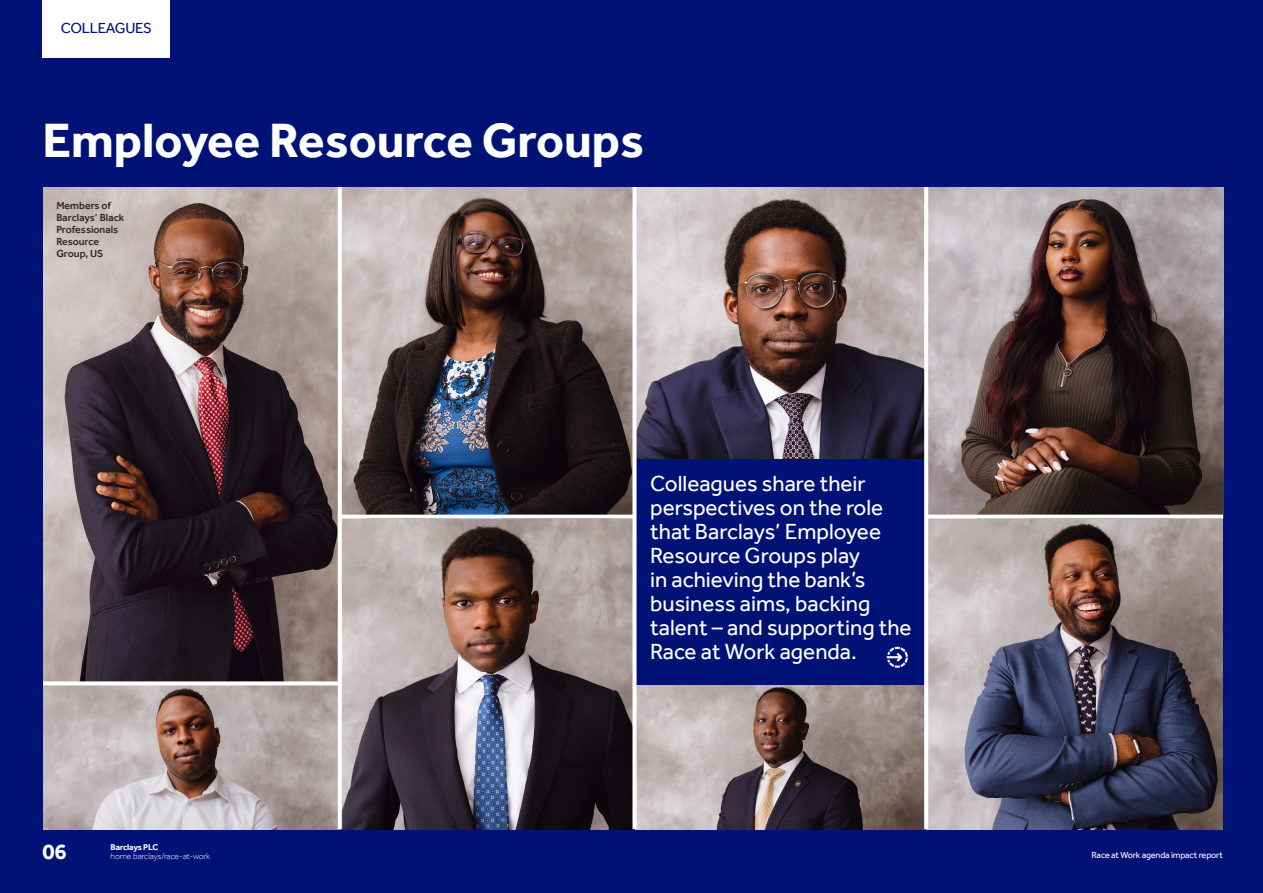
<style>
.page{position:relative;width:1263px;height:893px;background:#001276}
.page>*{position:absolute;margin:0;border:0;box-sizing:border-box;transform-origin:0 0}
._1__Headline{font:700 49.5px "Effra";color:#fff}
._2__Sell{font:22.5px/24px "Effra";color:#fff}
.t1{font:700 22.5px "Effra";color:#fff}
._2__Sell-2{font:15px "Effra";letter-spacing:-.02em;color:#001276}
._3__BODY_COPY{font:500 10.5px/12px "Effra";color:#272727}
.t2{font:9px "Effra";letter-spacing:-.015em;color:#fff}
.t3{font:300 8.7px "Effra";letter-spacing:-.015em;color:#fff}
.t4{font:700 8.7px "Effra";letter-spacing:-.015em;color:#fff}
</style>
<div class="page">
<div style="left:43px;top:0;width:127px;height:57px;background:#fff"></div>
<img style="left:636px;top:684px;width:288px;height:145px">
<img style="left:342px;top:519px;width:290px;height:310px">
<img style="left:928px;top:519px;width:295px;height:310px">
<img style="left:342px;top:187px;width:290px;height:328px">
<img style="left:928px;top:187px;width:295px;height:328px">
<img style="left:43px;top:187px;width:295px;height:642px">
<img style="left:636px;top:187px;width:288px;height:272px">
<hr style="left:338px;top:187px;width:4px;height:642px;background:#fff">
<svg style="left:342px;top:515px;width:290px;height:4px"></svg>
<svg style="left:43px;top:681px;width:295px;height:4px"></svg>
<svg style="left:928px;top:515px;width:295px;height:4px"></svg>
<svg style="left:887px;top:647px;width:21px;height:21px"></svg>
<svg style="left:924px;top:187px;width:4px;height:642px;fill:#fff"></svg>
<svg style="left:632px;top:187px;width:4px;height:642px;fill:#fff"></svg>
<p class="_2__Sell-2" style="left:61px;top:19px;width:92px">COLLEAGUES</p>
<p class="_1__Headline" style="left:43px;top:111px;width:603px">Employee Resource Groups</p>
<p class="_3__BODY_COPY" style="left:56px;top:199px;width:69px">Members of<br>Barclays’ Black<br>Professionals<br>Resource<br>Group, US</p>
<p class="t4" style="left:111px;top:841px;width:49px">Barclays PLC</p>
<p class="t1" style="left:43px;top:838px;width:26px">06</p>
<p class="t3" style="left:111px;top:850px;width:101px">home.barclays/race-at-work</p>
<p class="_2__Sell" style="left:650px;top:471px;width:263px">Colleagues share their perspectives on the role that Barclays’ Employee<br>Resource Groups play<br>in achieving the bank’s business aims, backing talent – and supporting the<br>Race at Work agenda.</p>
<p class="t2" style="left:1092px;top:850px;width:133px">Race at Work agenda impact report</p>
</div>
